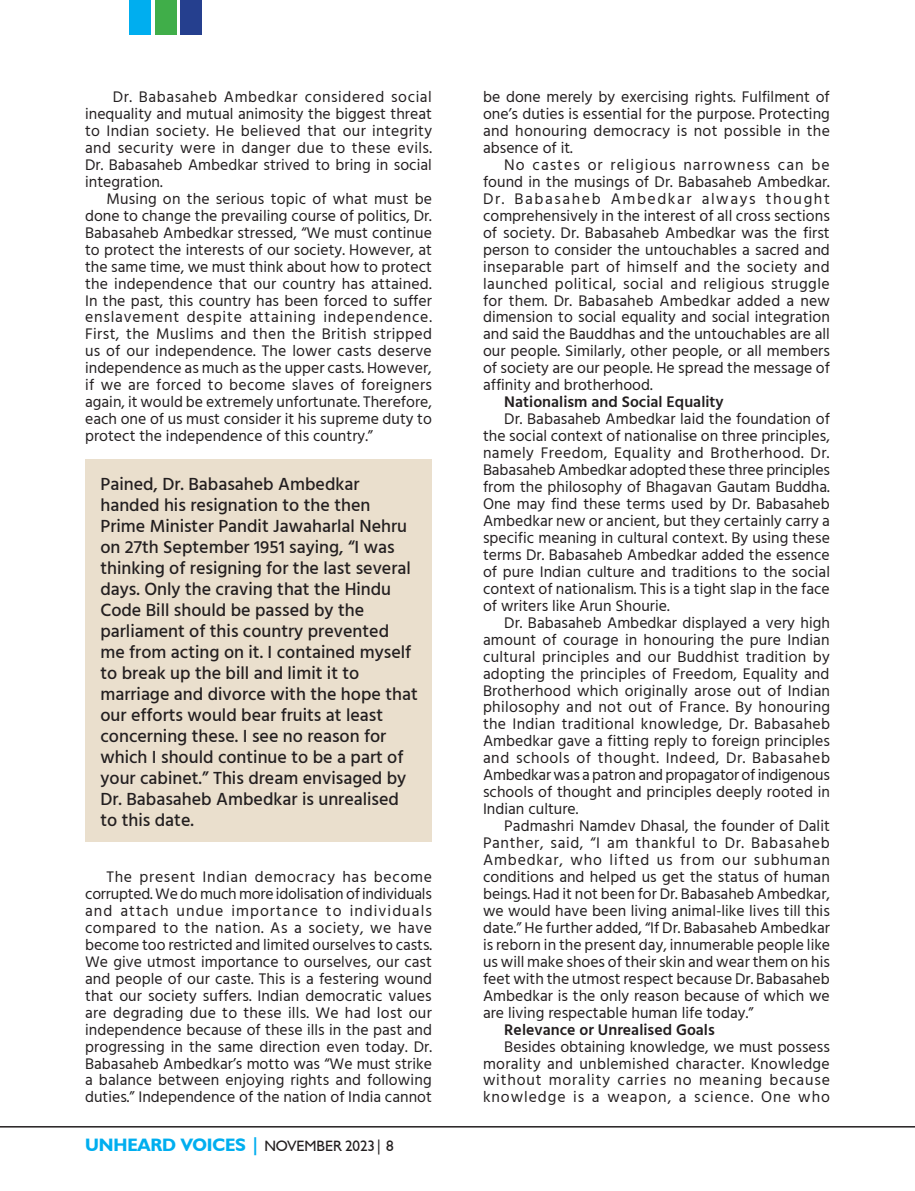
<style>
.page{position:relative;width:915px;height:1191px;background:#fff}
.page>*{position:absolute;margin:0;border:0;box-sizing:border-box;transform-origin:0 0}
.DROP_CAP{font:500 18px/21px "Hind";color:#231f20}
.t1{font:700 18px "Humanist 521 BT";letter-spacing:-.005em;color:#00aeef}
.DROP_CAP-2{font:15.75px/17px "Hind";color:#231f20;text-align:justify}
.DROP_CAP-3{font:600 15.75px "Hind";color:#231f20}
.s1{font-weight:400;font-size:15px;color:#231f20}
</style>
<div class="page">
<div style="left:85px;top:459px;width:347px;height:382px;background:#eadfcd"></div>
<div style="left:129px;top:0;width:22px;height:35px;background:#00aeef"></div>
<div style="left:155px;top:0;width:21px;height:35px;background:#40ae49"></div>
<div style="left:180px;top:0;width:22px;height:35px;background:#253f8e"></div>
<hr style="left:0;top:1126px;width:914px;height:1px;background:#231f20">
<p class="DROP_CAP-2" style="left:85px;top:89px;width:348px;text-indent:28px">Dr. Babasaheb Ambedkar considered social inequality and mutual animosity the biggest threat to Indian society. He believed that our integrity and security were in danger due to these evils.<br>Dr. Babasaheb Ambedkar strived to bring in social integration.</p>
<p class="DROP_CAP-2" style="left:85px;top:191px;width:348px;text-indent:21px">Musing on the serious topic of what must be done to change the prevailing course of politics, Dr.<br>Babasaheb Ambedkar stressed, “We must continue to protect the interests of our society. However, at the same time, we must think about how to protect the independence that our country has attained.<br>In the past, this country has been forced to suffer enslavement despite attaining independence.<br>First, the Muslims and then the British stripped us of our independence. The lower casts deserve independence as much as the upper casts. However, if we are forced to become slaves of foreigners again, it would be extremely unfortunate. Therefore, each one of us must consider it his supreme duty to protect the independence of this country.”</p>
<p class="DROP_CAP" style="left:100px;top:475px;width:319px">Pained, Dr. Babasaheb Ambedkar handed his resignation to the then Prime Minister Pandit Jawaharlal Nehru on 27th September 1951 saying, “I was thinking of resigning for the last several days. Only the craving that the Hindu Code Bill should be passed by the parliament of this country prevented me from acting on it. I contained myself to break up the bill and limit it to marriage and divorce with the hope that our efforts would bear fruits at least concerning these. I see no reason for which I should continue to be a part of your cabinet.” This dream envisaged by Dr. Babasaheb Ambedkar is unrealised to this date.</p>
<p class="DROP_CAP-2" style="left:85px;top:869px;width:348px;text-indent:21px">The present Indian democracy has become corrupted. We do much more idolisation of individuals and attach undue importance to individuals compared to the nation. As a society, we have become too restricted and limited ourselves to casts.<br>We give utmost importance to ourselves, our cast and people of our caste. This is a festering wound that our society suffers. Indian democratic values are degrading due to these ills. We had lost our independence because of these ills in the past and progressing in the same direction even today. Dr.<br>Babasaheb Ambedkar’s motto was “We must strike a balance between enjoying rights and following duties.” Independence of the nation of India cannot</p>
<p class="t1" style="left:85px;top:1134px;width:310px">UNHEARD VOICES | <span class="s1">NOVEMBER 2023| 8</span></p>
<p class="DROP_CAP-2" style="left:483px;top:89px;width:348px">be done merely by exercising rights. Fulfilment of one’s duties is essential for the purpose. Protecting and honouring democracy is not possible in the absence of it.</p>
<p class="DROP_CAP-2" style="left:483px;top:157px;width:348px;text-indent:21px">No castes or religious narrowness can be found in the musings of Dr. Babasaheb Ambedkar.<br>Dr. Babasaheb Ambedkar always thought comprehensively in the interest of all cross sections of society. Dr. Babasaheb Ambedkar was the first person to consider the untouchables a sacred and inseparable part of himself and the society and launched political, social and religious struggle for them. Dr. Babasaheb Ambedkar added a new dimension to social equality and social integration and said the Bauddhas and the untouchables are all our people. Similarly, other people, or all members of society are our people. He spread the message of affinity and brotherhood.</p>
<p class="DROP_CAP-3" style="left:504px;top:391px;width:221px">Nationalism and Social Equality</p>
<p class="DROP_CAP-2" style="left:483px;top:411px;width:348px;text-indent:21px">Dr. Babasaheb Ambedkar laid the foundation of the social context of nationalise on three principles, namely Freedom, Equality and Brotherhood. Dr.<br>Babasaheb Ambedkar adopted these three principles from the philosophy of Bhagavan Gautam Buddha.<br>One may find these terms used by Dr. Babasaheb Ambedkar new or ancient, but they certainly carry a specific meaning in cultural context. By using these terms Dr. Babasaheb Ambedkar added the essence of pure Indian culture and traditions to the social context of nationalism. This is a tight slap in the face of writers like Arun Shourie.</p>
<p class="DROP_CAP-2" style="left:483px;top:615px;width:348px;text-indent:21px">Dr. Babasaheb Ambedkar displayed a very high amount of courage in honouring the pure Indian cultural principles and our Buddhist tradition by adopting the principles of Freedom, Equality and Brotherhood which originally arose out of Indian philosophy and not out of France. By honouring the Indian traditional knowledge, Dr. Babasaheb Ambedkar gave a fitting reply to foreign principles and schools of thought. Indeed, Dr. Babasaheb Ambedkar was a patron and propagator of indigenous schools of thought and principles deeply rooted in Indian culture.</p>
<p class="DROP_CAP-2" style="left:483px;top:818px;width:348px;text-indent:21px">Padmashri Namdev Dhasal, the founder of Dalit Panther, said, “I am thankful to Dr. Babasaheb Ambedkar, who lifted us from our subhuman conditions and helped us get the status of human beings. Had it not been for Dr. Babasaheb Ambedkar, we would have been living animal-like lives till this date.” He further added, “If Dr. Babasaheb Ambedkar is reborn in the present day, innumerable people like us will make shoes of their skin and wear them on his feet with the utmost respect because Dr. Babasaheb Ambedkar is the only reason because of which we are living respectable human life today.”</p>
<p class="DROP_CAP-3" style="left:504px;top:1018px;width:212px">Relevance or Unrealised Goals</p>
<p class="DROP_CAP-2" style="left:483px;top:1038px;width:348px;text-indent:21px">Besides obtaining knowledge, we must possess morality and unblemished character. Knowledge without morality carries no meaning because knowledge is a weapon, a science. One who</p>
</div>
